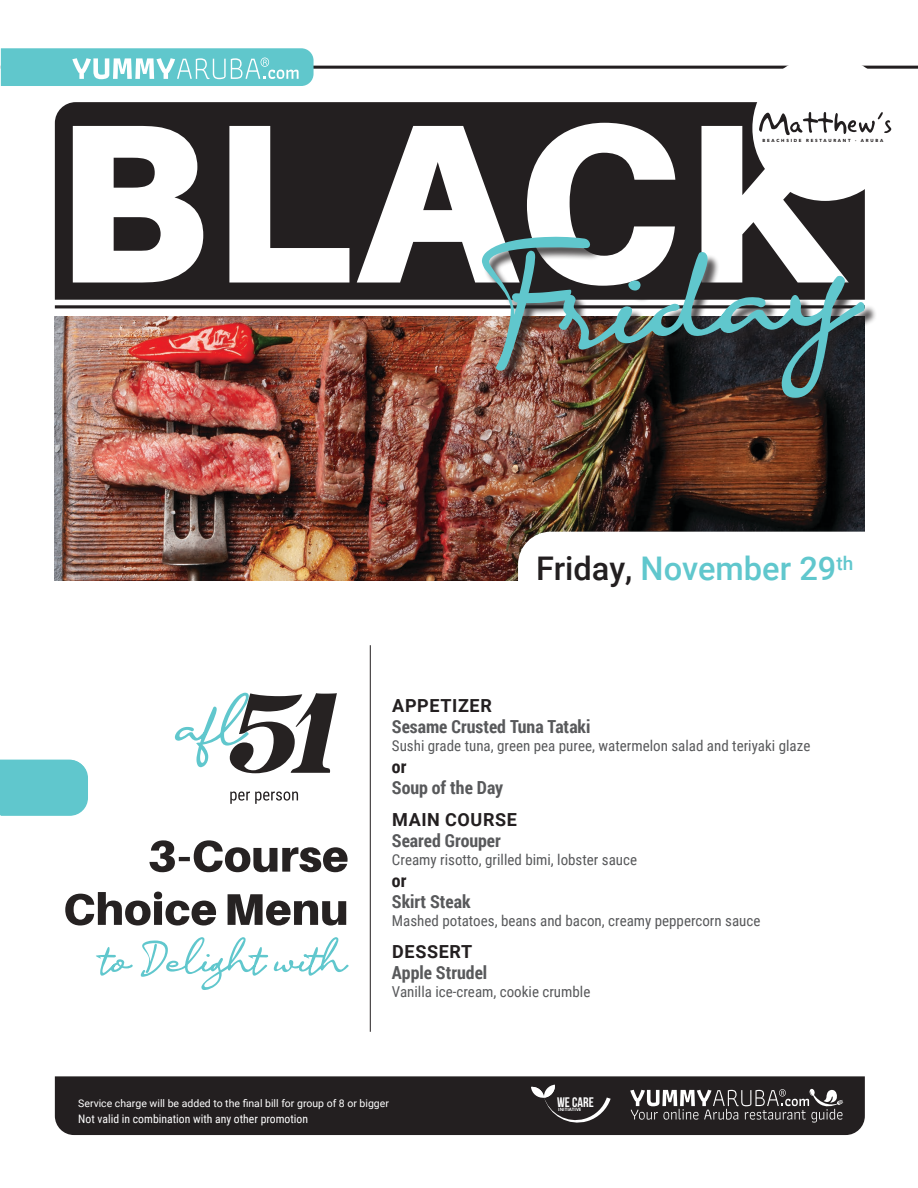
<style>
.page{position:relative;width:918px;height:1188px;background:#fff}
.page>*{position:absolute;margin:0;border:0;box-sizing:border-box;transform-origin:0 0}
.t1{font:500 32.55px "Roboto";color:#60c7cd}
.Item{font:700 18px "Roboto Condensed";color:#58595b}
.t2{font:700 18px "Roboto";letter-spacing:.035em;color:#231f20}
.Or{font:700 18px "Roboto Condensed";color:#231f20}
.Body{font:15px "Roboto Condensed";color:#58595b}
.t3{font:13.8px "Bebas Neue";color:#fff}
.t4{font:11.7px "Roboto Condensed";color:#fff}
.t5{font:10.5px "Roboto";color:#fff}
.t6{font:700 4.5px "Open Sans";color:#fff}
.t7{font:700 4.35px "Avenir Next";letter-spacing:.4em;color:#221e1f}
.s1{color:#231f20}
</style>
<div class="page">
<hr style="left:1px;top:66px;width:917px;height:3px;background:#231f20">
<div style="left:55px;top:1076px;width:810px;height:59px;background:#231f20"></div>
<svg style="left:630px;top:1089px;width:213px;height:34px"></svg>
<hr style="left:55px;top:305px;width:810px;height:3px;background:#231f20">
<div style="left:55px;top:102px;width:810px;height:198px;background:#231f20"></div>
<svg style="left:73px;top:123px;width:778px;height:163px"></svg>
<img style="left:55px;top:316px;width:810px;height:265px">
<svg style="left:518px;top:532px;width:347px;height:49px"></svg>
<div style="left:484px;top:239px;width:394px;height:172px;background:#231f20;opacity:.75"></div>
<img style="left:482px;top:236px;width:383px;height:162px">
<svg style="left:531px;top:1085px;width:80px;height:42px"></svg>
<div style="left:752px;top:55px;width:146px;height:146px;background:#fff;border-radius:50%"></div>
<svg style="left:1px;top:48px;width:313px;height:38px"></svg>
<svg style="left:65px;top:892px;width:281px;height:34px"></svg>
<svg style="left:149px;top:840px;width:199px;height:32px"></svg>
<svg style="left:96px;top:937px;width:253px;height:53px"></svg>
<hr style="left:370px;top:645px;width:1px;height:387px;background:#231f20">
<div style="left:0;top:760px;width:88px;height:56px;background:#60c7cd"></div>
<svg style="left:175px;top:693px;width:162px;height:80px"></svg>
<svg style="left:230px;top:791px;width:68px;height:13px"></svg>
<svg style="left:759px;top:112px;width:132px;height:23px"></svg>
<p class="t7" style="left:763px;top:137px;width:122px">BEACHSIDE RESTAURANT ∙ ARUBA</p>
<h1 class="t1" style="left:536px;top:546px;width:319px"><span class="s1">Friday,</span> November 29<sup>th</sup></h1>
<p class="t2" style="left:392px;top:693px;width:101px">APPETIZER</p>
<p class="Item" style="left:392px;top:714px;width:200px">Sesame Crusted Tuna Tataki</p>
<p class="Body" style="left:392px;top:735px;width:420px">Sushi grade tuna, green pea puree, watermelon salad and teriyaki glaze</p>
<p class="Or" style="left:392px;top:754px;width:16px">or</p>
<p class="Item" style="left:392px;top:775px;width:113px">Soup of the Day</p>
<p class="t2" style="left:392px;top:807px;width:126px">MAIN COURSE</p>
<p class="Item" style="left:392px;top:828px;width:111px">Seared Grouper</p>
<p class="Body" style="left:392px;top:849px;width:247px">Creamy risotto, grilled bimi, lobster sauce</p>
<p class="Or" style="left:392px;top:868px;width:16px">or</p>
<p class="Item" style="left:392px;top:889px;width:80px">Skirt Steak</p>
<p class="Body" style="left:392px;top:911px;width:370px">Mashed potatoes, beans and bacon, creamy peppercorn sauce</p>
<p class="t2" style="left:392px;top:939px;width:82px">DESSERT</p>
<p class="Item" style="left:392px;top:960px;width:97px">Apple Strudel</p>
<p class="Body" style="left:392px;top:981px;width:200px">Vanilla ice-cream, cookie crumble</p>
<p class="t5" style="left:78px;top:1096px;width:312px">Service charge will be added to the final bill for group of 8 or bigger</p>
<p class="t4" style="left:78px;top:1110px;width:231px">Not valid in combination with any other promotion</p>
<p class="t3" style="left:557px;top:1094px;width:38px">WE CARE</p>
<p class="t6" style="left:558px;top:1107px;width:25px">INITIATIVE</p>
</div>
